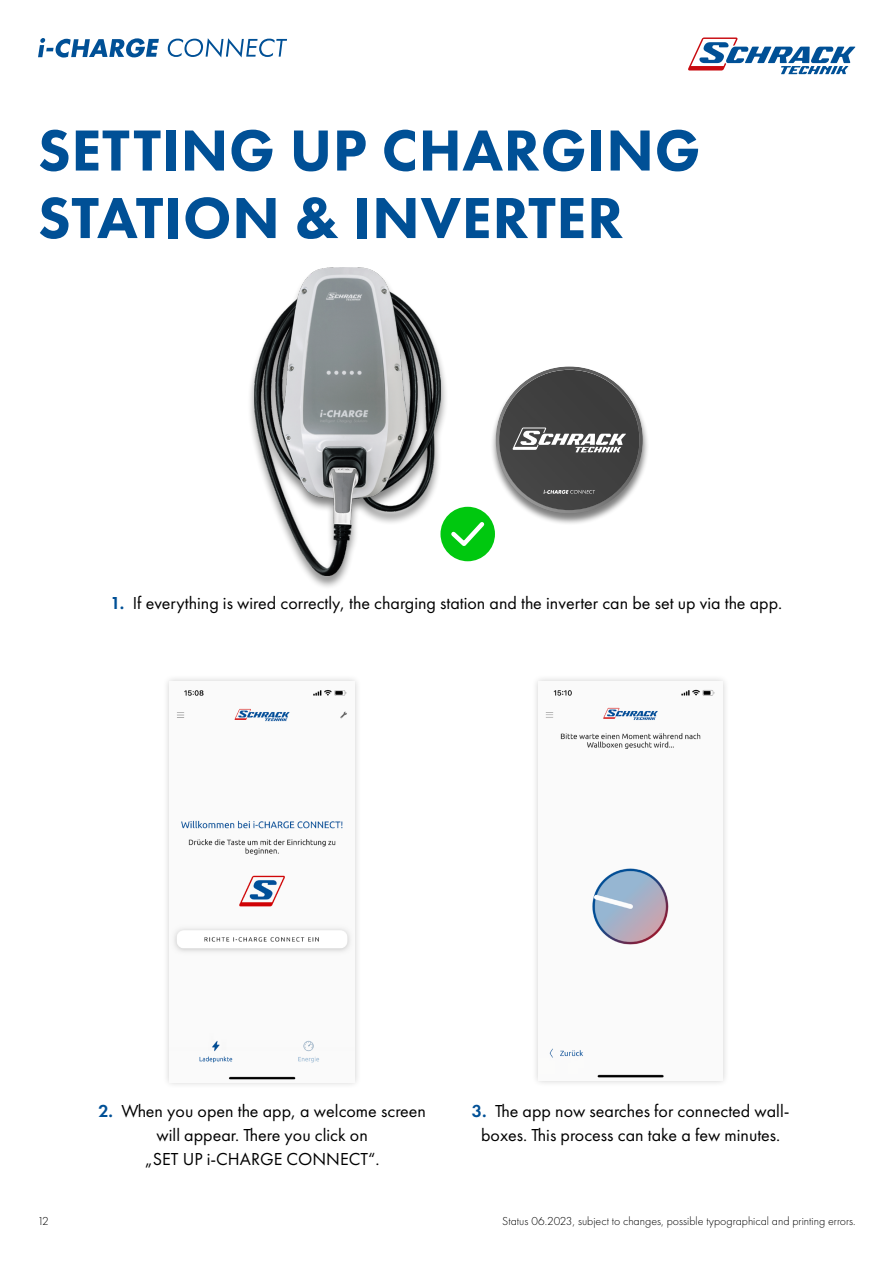
<style>
.page{position:relative;width:893px;height:1263px;background:#fff}
.page>*{position:absolute;margin:0;border:0;box-sizing:border-box;transform-origin:0 0}
.t1{font:800 60px/67.5px "Futura PT";letter-spacing:.01em;color:#005096}
.t2{font:18px/23.9px "Futura PT";color:#000;text-align:center}
.t3{font:300 12px "Futura PT";color:#000}
.s1{font-weight:600;color:#005096}
</style>
<div class="page">
<div style="left:489px;top:366px;width:160px;height:159px;background:#000;opacity:.5"></div>
<div style="left:482px;top:356px;width:174px;height:159px;background:#000;opacity:.25"></div>
<div style="left:247px;top:267px;width:202px;height:323px;background:#000;opacity:.5"></div>
<img style="left:255px;top:268px;width:185px;height:307px">
<div style="left:440px;top:507px;width:55px;height:54px;background:#00c80f;border-radius:50%"></div>
<svg style="left:451px;top:522px;width:34px;height:24px"></svg>
<div style="left:163px;top:674px;width:199px;height:415px;background:#000;opacity:.2"></div>
<img style="left:170px;top:681px;width:185px;height:401px">
<div style="left:532px;top:674px;width:198px;height:413px;background:#000;opacity:.2"></div>
<img style="left:539px;top:681px;width:184px;height:399px">
<svg style="left:688px;top:38px;width:167px;height:36px"></svg>
<svg style="left:38px;top:38px;width:121px;height:20px"></svg>
<svg style="left:168px;top:38px;width:119px;height:19px"></svg>
<h1 class="t1" style="left:38px;top:116px;width:664px">SETTING UP CHARGING<br>STATION &amp; INVERTER</h1>
<p class="t2" style="left:111px;top:591px;width:673px"><span class="s1">1.</span> If everything is wired correctly, the charging station and the inverter can be set up via the app.</p>
<p class="t2" style="left:98px;top:1099px;width:329px"><span class="s1">2.</span> When you open the app, a welcome screen will appear. There you click on<br>„SET UP i-CHARGE CONNECT“.</p>
<p class="t2" style="left:472px;top:1099px;width:319px"><span class="s1">3.</span> The app now searches for connected wall&shy;boxes. This process can take a few minutes.</p>
<p class="t3" style="left:38px;top:1215px;width:13px">12</p>
<p class="t3" style="left:502px;top:1215px;width:355px">Status 06.2023, subject to changes, possible typographical and printing errors.</p>
</div>
